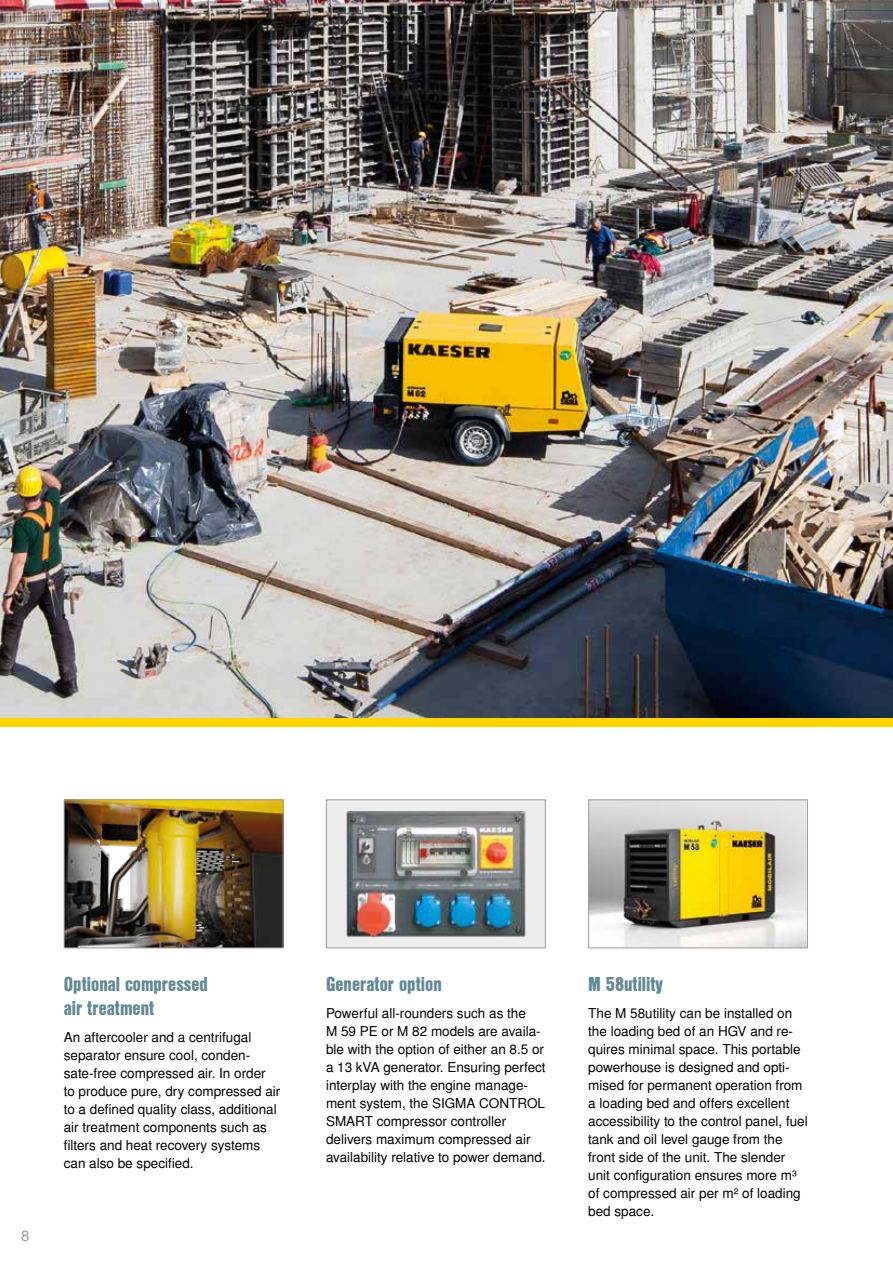
<style>
.page{position:relative;width:893px;height:1263px;background:#fff}
.page>*{position:absolute;margin:0;border:0;box-sizing:border-box;transform-origin:0 0}
.t1{font:19.5px/24px "Nimbus San L Bla Con";color:#618994}
.t2{font:15px "Nimbus San L";color:#9d9d9c}
.t3{font:13.5px/18px "Nimbus San L";color:#000}
</style>
<div class="page">
<img style="left:0;top:0;width:893px;height:719px">
<div style="left:0;top:719px;width:893px;height:8px;background:#ffd500"></div>
<img style="left:66px;top:801px;width:215px;height:145px">
<div style="left:64px;top:799px;width:219px;height:149px;border:1px solid #9d9d9c"></div>
<div style="left:326px;top:800px;width:219px;height:148px;background:#ededed"></div>
<img style="left:346px;top:811px;width:180px;height:127px">
<div style="left:326px;top:799px;width:220px;height:149px;border:1px solid #9d9d9c"></div>
<img style="left:590px;top:801px;width:216px;height:145px">
<div style="left:588px;top:799px;width:220px;height:149px;border:1px solid #9d9d9c"></div>
<p class="t2" style="left:21px;top:1226px;width:10px">8</p>
<h1 class="t1" style="left:64px;top:972px;width:146px">Optional compressed air treatment</h1>
<p class="t3" style="left:64px;top:1029px;width:218px">An aftercooler and a centrifugal separator ensure cool, conden&shy;sate-free compressed air. In order<br>to produce pure, dry compressed air to a defined quality class, additional air treatment components such as filters and heat recovery systems can also be specified.</p>
<h1 class="t1" style="left:326px;top:972px;width:117px">Generator option</h1>
<p class="t3" style="left:326px;top:1005px;width:221px">Powerful all-rounders such as the<br>M 59 PE or M 82 models are availa&shy;ble with the option of either an 8.5 or a 13 kVA generator. Ensuring perfect interplay with the engine manage&shy;ment system, the SIGMA CONTROL SMART compressor controller delivers maximum compressed air availability relative to power demand.</p>
<h1 class="t1" style="left:588px;top:972px;width:76px">M 58utility</h1>
<p class="t3" style="left:588px;top:1005px;width:221px">The M 58utility can be installed on the loading bed of an HGV and re&shy;quires minimal space. This portable powerhouse is designed and opti&shy;mised for permanent operation from a loading bed and offers excellent accessibility to the control panel, fuel tank and oil level gauge from the front side of the unit. The slender unit configuration ensures more m³ of compressed air per m² of loading bed space.</p>
</div>
